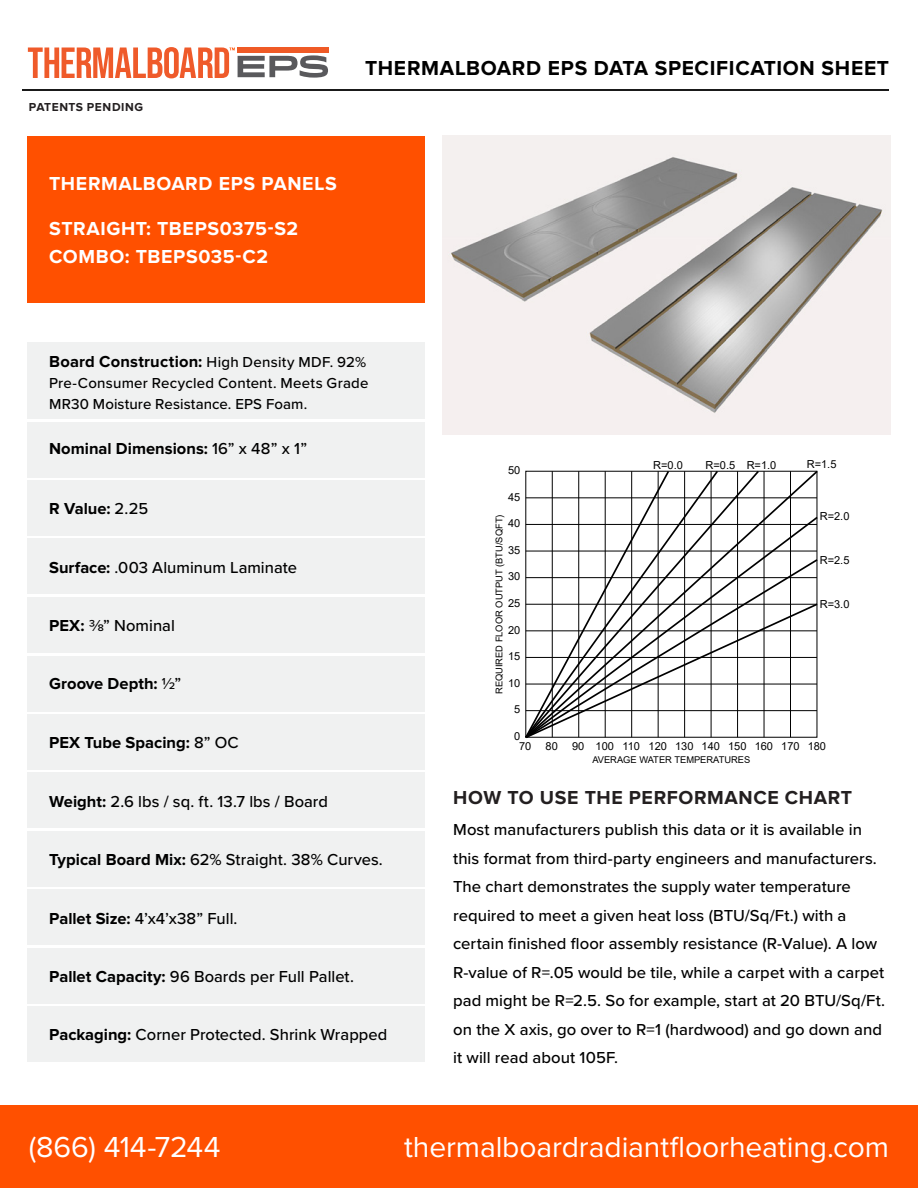
<style>
.page{position:relative;width:918px;height:1188px;background:#fff}
.page>*{position:absolute;margin:0;border:0;box-sizing:border-box;transform-origin:0 0}
.t1{font:30px "Proxima Nova";letter-spacing:-.005em;color:#fff}
.t2{font:700 21px "Proxima Nova";letter-spacing:.03em;color:#000}
.t3{font:700 19.5px/28.5px "Proxima Nova";letter-spacing:.03em;color:#fff}
.t4{font:700 19.5px "Proxima Nova";letter-spacing:.03em;color:#231f20}
.t5{font:500 16.5px/28.5px "Proxima Nova";color:#000}
.t6{font:700 16.5px "Proxima Nova";color:#000}
.t7{font:500 15px/21px "Proxima Nova";letter-spacing:.015em;color:#000}
.t8{font:700 12px "Proxima Nova";letter-spacing:.045em;color:#231f20}
.t9{font:10.95px "Arial";color:#000}
.t10{font:9.3px "Arial";color:#000}
.s1{font-weight:500;font-size:15px}
.s2{font-weight:500}
.s3{font-weight:700}
</style>
<div class="page">
<div style="left:27px;top:136px;width:398px;height:167px;background:#ff5000"></div>
<div style="left:27px;top:343px;width:397px;height:76px;background:#f0f1f1"></div>
<div style="left:27px;top:422px;width:397px;height:55px;background:#f0f1f1"></div>
<div style="left:27px;top:480px;width:397px;height:55px;background:#f0f1f1"></div>
<div style="left:27px;top:539px;width:397px;height:55px;background:#f0f1f1"></div>
<div style="left:27px;top:656px;width:397px;height:55px;background:#f0f1f1"></div>
<div style="left:27px;top:714px;width:397px;height:56px;background:#f0f1f1"></div>
<div style="left:27px;top:773px;width:397px;height:55px;background:#f0f1f1"></div>
<div style="left:27px;top:831px;width:397px;height:55px;background:#f0f1f1"></div>
<div style="left:27px;top:890px;width:397px;height:55px;background:#f0f1f1"></div>
<div style="left:27px;top:948px;width:397px;height:55px;background:#f0f1f1"></div>
<div style="left:27px;top:1007px;width:397px;height:55px;background:#f0f1f1"></div>
<div style="left:27px;top:597px;width:397px;height:55px;background:#f0f1f1"></div>
<hr style="left:23px;top:89px;width:866px;height:2px;background:#1a1a1a">
<div style="left:0;top:1106px;width:918px;height:82px;background:#ff5000"></div>
<svg style="left:28px;top:47px;width:300px;height:31px"></svg>
<div style="left:237px;top:47px;width:92px;height:6px;background:#ef5a26"></div>
<img style="left:442px;top:136px;width:448px;height:298px">
<svg style="left:525px;top:470px;width:293px;height:269px"></svg>
<p class="t8" style="left:29px;top:100px;width:116px">PATENTS PENDING</p>
<p class="t3" style="left:49px;top:170px;width:289px">THERMALBOARD EPS PANELS</p>
<p class="t3" style="left:49px;top:215px;width:251px">STRAIGHT: TBEPS0375-S2<br>COMBO: TBEPS035-C2</p>
<p class="t2" style="left:365px;top:56px;width:525px">THERMALBOARD EPS DATA SPECIFICATION SHEET</p>
<p class="t6" style="left:49px;top:352px;width:318px">Board Construction: <span class="s1">High Density MDF. 92%</span></p>
<p class="t7" style="left:49px;top:372px;width:321px">Pre-Consumer Recycled Content. Meets Grade<br>MR30 Moisture Resistance. EPS Foam.</p>
<p class="t6" style="left:49px;top:439px;width:259px">Nominal Dimensions: <span class="s2">16” x 48” x 1”</span></p>
<p class="t6" style="left:49px;top:499px;width:101px">R Value: <span class="s2">2.25</span></p>
<p class="t5" style="left:49px;top:552px;width:249px"><span class="s3">Surface:</span> .003 Aluminum Laminate</p>
<p class="t5" style="left:49px;top:610px;width:127px"><span class="s3">PEX:</span> ⅜” Nominal</p>
<p class="t6" style="left:49px;top:674px;width:134px">Groove Depth: <span class="s2">½”</span></p>
<p class="t6" style="left:49px;top:733px;width:191px">PEX Tube Spacing: <span class="s2">8” OC</span></p>
<p class="t5" style="left:49px;top:786px;width:280px"><span class="s3">Weight:</span> 2.6 lbs / sq. ft. 13.7 lbs / Board</p>
<p class="t5" style="left:49px;top:845px;width:335px"><span class="s3">Typical Board Mix:</span> 62% Straight. 38% Curves.</p>
<p class="t5" style="left:49px;top:904px;width:190px"><span class="s3">Pallet Size:</span> 4’x4’x38” Full.</p>
<p class="t5" style="left:49px;top:962px;width:306px"><span class="s3">Pallet Capacity:</span> 96 Boards per Full Pallet.</p>
<p class="t5" style="left:49px;top:1020px;width:340px"><span class="s3">Packaging:</span> Corner Protected. Shrink Wrapped</p>
<p class="t9" style="left:653px;top:457px;width:31px">R=0.0</p>
<p class="t9" style="left:705px;top:457px;width:72px">R=0.5 R=1.0</p>
<p class="t9" style="left:807px;top:457px;width:31px">R=1.5</p>
<p class="t9" style="left:508px;top:463px;width:14px">50</p>
<p class="t9" style="left:508px;top:489px;width:14px">45</p>
<p class="t9" style="left:508px;top:516px;width:14px">40</p>
<p class="t9" style="left:508px;top:543px;width:14px">35</p>
<p class="t9" style="left:508px;top:569px;width:14px">30</p>
<p class="t9" style="left:508px;top:596px;width:14px">25</p>
<p class="t9" style="left:508px;top:622px;width:14px">20</p>
<p class="t9" style="left:508px;top:649px;width:14px">15</p>
<p class="t9" style="left:508px;top:675px;width:14px">10</p>
<p class="t9" style="left:514px;top:702px;width:8px">5</p>
<p class="t9" style="left:514px;top:729px;width:8px">0</p>
<p class="t9" style="left:820px;top:509px;width:31px">R=2.0</p>
<p class="t9" style="left:820px;top:553px;width:31px">R=2.5</p>
<p class="t9" style="left:820px;top:597px;width:31px">R=3.0</p>
<p class="t10" style="left:493px;top:694px;width:181px;rotate:-90deg">REQUIRED FLOOR OUTPUT (BTU/SQFT)</p>
<p class="t9" style="left:519px;top:738px;width:14px">70</p>
<p class="t9" style="left:546px;top:738px;width:14px">80</p>
<p class="t9" style="left:572px;top:738px;width:255px">90 100 110 120 130 140 150 160 170 180</p>
<p class="t10" style="left:592px;top:754px;width:160px">AVERAGE WATER TEMPERATURES</p>
<p class="t4" style="left:453px;top:786px;width:401px">HOW TO USE THE PERFORMANCE CHART</p>
<p class="t5" style="left:453px;top:815px;width:434px">Most manufacturers publish this data or it is available in this format from third-party engineers and manufacturers.<br>The chart demonstrates the supply water temperature required to meet a given heat loss (BTU/Sq/Ft.) with a certain finished floor assembly resistance (R-Value). A low R-value of R=.05 would be tile, while a carpet with a carpet pad might be R=2.5. So for example, start at 20 BTU/Sq/Ft. on the X axis, go over to R=1 (hardwood) and go down and it will read about 105F.</p>
<h1 class="t1" style="left:29px;top:1130px;width:193px">(866) 414-7244</h1>
<h1 class="t1" style="left:404px;top:1130px;width:486px">thermalboardradiantfloorheating.com</h1>
</div>
